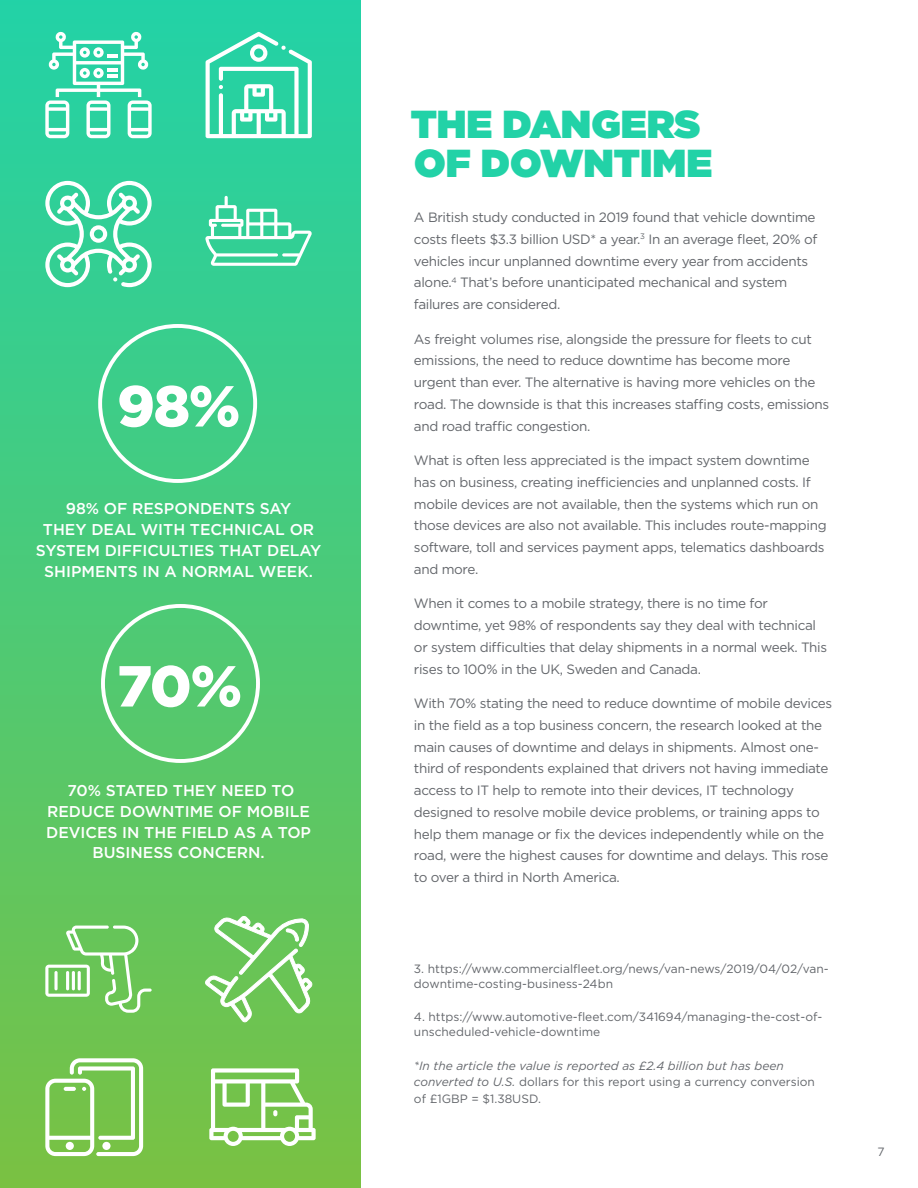
<style>
.page{position:relative;width:918px;height:1188px;background:#fff}
.page>*{position:absolute;margin:0;border:0;box-sizing:border-box;transform-origin:0 0}
.t1{font:900 57.75px "Gotham";color:#fff}
.t2{font:900 39px "Gotham";color:#22d2a7}
.t3{font:500 15.6px/20.9px "Gotham";color:#fff;text-align:center}
.t4{font:13.5px/21.8px "Gotham";letter-spacing:-.025em;color:#63666b}
.t5{font:12px/15px "Gotham";color:#63666b}
.t6{font:italic 12px/16.5px "Gotham";color:#63666b}
.s1{font-style:normal}
</style>
<div class="page">
<div style="left:0;top:0;width:361px;height:1188px;background:linear-gradient(to bottom,#21d3aa,#7ac144)"></div>
<div style="left:98px;top:324px;width:159px;height:159px;border:4px solid #fff;border-radius:50%"></div>
<div style="left:101px;top:604px;width:159px;height:159px;border:4px solid #fff;border-radius:50%"></div>
<svg style="left:206px;top:32px;width:106px;height:106px"></svg>
<svg style="left:45px;top:31px;width:107px;height:107px"></svg>
<svg style="left:45px;top:181px;width:107px;height:106px"></svg>
<svg style="left:205px;top:196px;width:107px;height:70px"></svg>
<svg style="left:205px;top:916px;width:108px;height:106px"></svg>
<svg style="left:45px;top:926px;width:107px;height:87px"></svg>
<svg style="left:45px;top:1058px;width:98px;height:98px"></svg>
<svg style="left:209px;top:1068px;width:107px;height:78px"></svg>
<p class="t1" style="left:117px;top:366px;width:125px">98%</p>
<p class="t3" style="left:36px;top:498px;width:287px">98% OF RESPONDENTS SAY<br>THEY DEAL WITH TECHNICAL OR<br>SYSTEM DIFFICULTIES THAT DELAY<br>SHIPMENTS IN A NORMAL WEEK.</p>
<p class="t1" style="left:117px;top:646px;width:127px">70%</p>
<p class="t3" style="left:46px;top:780px;width:267px">70% STATED THEY NEED TO<br>REDUCE DOWNTIME OF MOBILE<br>DEVICES IN THE FIELD AS A TOP<br>BUSINESS CONCERN.</p>
<p class="t2" style="left:411px;top:97px;width:291px">THE DANGERS</p>
<p class="t2" style="left:414px;top:136px;width:300px">OF DOWNTIME</p>
<p class="t4" style="left:414px;top:206px;width:405px">A British study conducted in 2019 found that vehicle downtime costs fleets $3.3 billion USD* a year.<sup>3</sup> In an average fleet, 20% of vehicles incur unplanned downtime every year from accidents alone.<sup>4</sup> That’s before unanticipated mechanical and system failures are considered.</p>
<p class="t4" style="left:414px;top:328px;width:417px">As freight volumes rise, alongside the pressure for fleets to cut emissions, the need to reduce downtime has become more urgent than ever. The alternative is having more vehicles on the road. The downside is that this increases staffing costs, emissions and road traffic congestion.</p>
<p class="t4" style="left:414px;top:449px;width:414px">What is often less appreciated is the impact system downtime has on business, creating inefficiencies and unplanned costs. If mobile devices are not available, then the systems which run on those devices are also not available. This includes route-mapping software, toll and services payment apps, telematics dashboards and more.</p>
<p class="t4" style="left:414px;top:592px;width:415px">When it comes to a mobile strategy, there is no time for downtime, yet 98% of respondents say they deal with technical or system difficulties that delay shipments in a normal week. This rises to 100% in the UK, Sweden and Canada.</p>
<p class="t4" style="left:414px;top:692px;width:420px">With 70% stating the need to reduce downtime of mobile devices in the field as a top business concern, the research looked at the main causes of downtime and delays in shipments. Almost one&shy;third of respondents explained that drivers not having immediate access to IT help to remote into their devices, IT technology designed to resolve mobile device problems, or training apps to help them manage or fix the devices independently while on the road, were the highest causes for downtime and delays. This rose to over a third in North America.</p>
<p class="t5" style="left:414px;top:961px;width:416px">3. https://www.commercialfleet.org/news/van-news/2019/04/02/van&shy;downtime-costing-business-24bn</p>
<p class="t5" style="left:414px;top:1009px;width:410px">4. https://www.automotive-fleet.com/341694/managing-the-cost-of&shy;unscheduled-vehicle-downtime</p>
<p class="t6" style="left:414px;top:1057px;width:403px">*In the article the value is reported as £2.4 billion but has been converted to U.S. <span class="s1">dollars for this report using a currency conversion of £1GBP = $1.38USD.</span></p>
<p class="t5" style="left:877px;top:1144px;width:9px">7</p>
</div>
